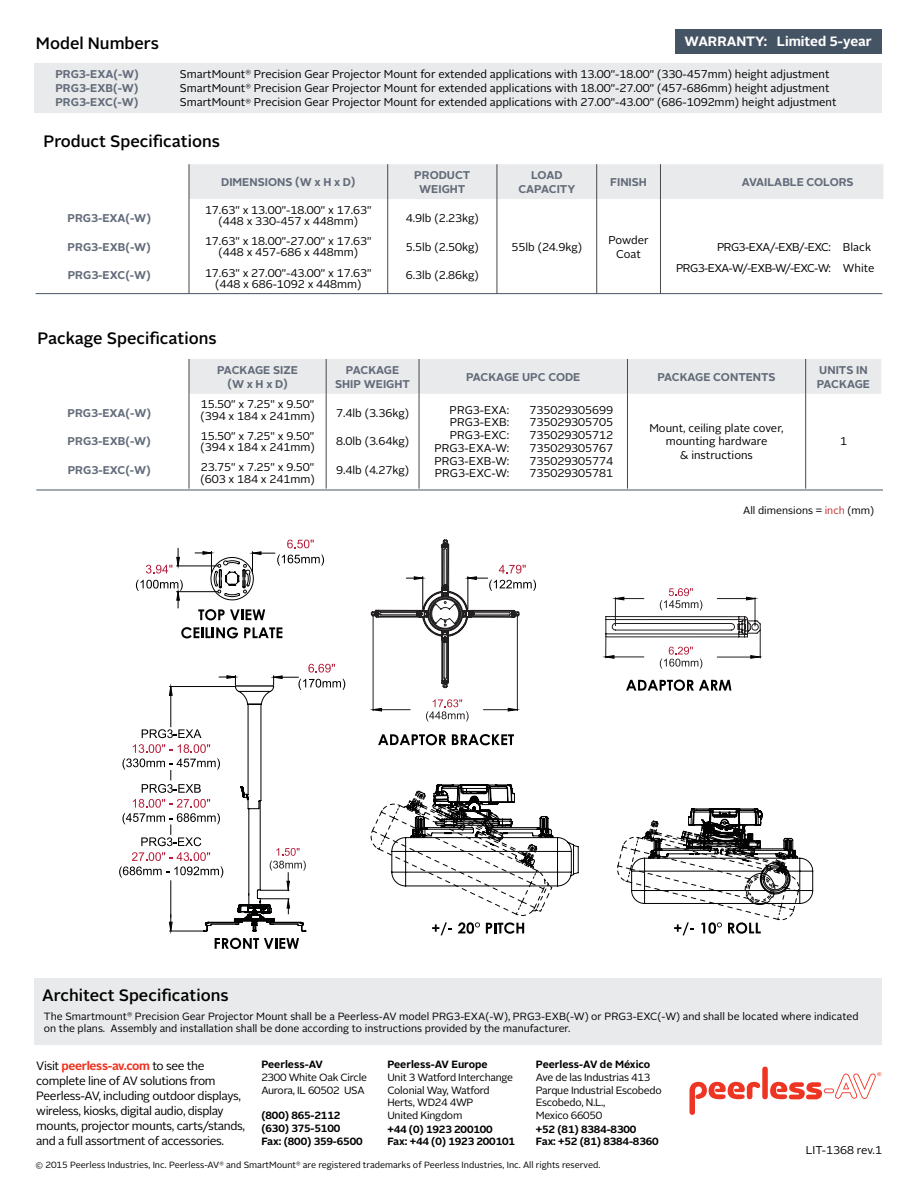
<style>
.page{position:relative;width:918px;height:1188px;background:#fff}
.page>*{position:absolute;margin:0;border:0;box-sizing:border-box;transform-origin:0 0}
.t1{font:500 16.5px "Alright Sans";color:#000}
.t2{font:700 13.5px "Alright Sans";color:#fff}
.t3{font:12px/15px "Alright Sans";letter-spacing:-.03em;color:#000}
.t4{font:11.25px/12.8px "Alright Sans";color:#000;text-align:center}
.t5{font:700 11.25px/14.2px "Alright Sans";color:#626b79;text-align:center}
.t6{font:11.25px/21px "Alright Sans";letter-spacing:-.05em;color:#000;text-align:right}
.t7{font:10.5px/12px "Alright Sans";letter-spacing:-.005em;color:#000}
.t8{font:10.5px/12.6px "Alright Sans";letter-spacing:-.025em;color:#000}
.t9{font:700 10.5px/12.6px "Alright Sans";letter-spacing:-.01em;color:#000}
.t10{font:9px "Alright Sans";color:#000}
.s1{color:#be302b}
.s2{font-weight:700;color:#ee3524}
</style>
<div class="page">
<svg style="left:689px;top:1082px;width:71px;height:33px"></svg>
<div style="left:762px;top:1067px;width:6px;height:32px;background:#ee3524;border-radius:3px"></div>
<svg style="left:770px;top:1072px;width:111px;height:28px"></svg>
<div style="left:34px;top:978px;width:848px;height:67px;background:#e9eaeb"></div>
<div style="left:34px;top:63px;width:848px;height:50px;background:#e9eaeb"></div>
<div style="left:190px;top:359px;width:691px;height:35px;background:#e9eaeb"></div>
<hr style="left:326px;top:359px;width:1px;height:35px;background:#48484a">
<hr style="left:419px;top:359px;width:1px;height:35px;background:#48484a">
<hr style="left:627px;top:359px;width:1px;height:35px;background:#48484a">
<hr style="left:805px;top:359px;width:1px;height:35px;background:#48484a">
<hr style="left:326px;top:394px;width:1px;height:95px;background:#48484a">
<hr style="left:627px;top:394px;width:1px;height:95px;background:#48484a">
<hr style="left:805px;top:394px;width:1px;height:95px;background:#48484a">
<hr style="left:189px;top:359px;width:1px;height:35px;background:#48484a">
<hr style="left:189px;top:394px;width:1px;height:95px;background:#48484a">
<hr style="left:419px;top:394px;width:1px;height:95px;background:#48484a">
<div style="left:190px;top:164px;width:693px;height:35px;background:#e9eaeb"></div>
<hr style="left:189px;top:164px;width:1px;height:35px;background:#48484a">
<hr style="left:387px;top:164px;width:1px;height:35px;background:#48484a">
<hr style="left:497px;top:164px;width:1px;height:35px;background:#48484a">
<hr style="left:596px;top:164px;width:1px;height:35px;background:#48484a">
<hr style="left:660px;top:164px;width:1px;height:35px;background:#48484a">
<hr style="left:189px;top:199px;width:1px;height:95px;background:#48484a">
<hr style="left:387px;top:199px;width:1px;height:95px;background:#48484a">
<hr style="left:497px;top:199px;width:1px;height:95px;background:#48484a">
<hr style="left:596px;top:199px;width:1px;height:95px;background:#48484a">
<hr style="left:660px;top:199px;width:1px;height:95px;background:#48484a">
<div style="left:675px;top:29px;width:206px;height:24px;background:#455464"></div>
<hr style="left:36px;top:490px;width:847px;height:1px;background:#455464">
<hr style="left:36px;top:293px;width:846px;height:1px;background:#455464">
<svg style="left:215px;top:938px;width:84px;height:11px"></svg>
<svg style="left:198px;top:609px;width:67px;height:11px"></svg>
<svg style="left:181px;top:627px;width:57px;height:11px"></svg>
<svg style="left:244px;top:627px;width:38px;height:11px"></svg>
<hr style="left:177px;top:591px;width:41px;height:1px;background:#000">
<hr style="left:177px;top:566px;width:41px;height:1px;background:#000">
<svg style="left:136px;top:580px;width:47px;height:28px"></svg>
<svg style="left:146px;top:548px;width:34px;height:26px"></svg>
<svg style="left:195px;top:540px;width:129px;height:61px"></svg>
<svg style="left:119px;top:664px;width:226px;height:268px"></svg>
<svg style="left:378px;top:734px;width:68px;height:11px"></svg>
<svg style="left:452px;top:734px;width:62px;height:11px"></svg>
<svg style="left:426px;top:711px;width:43px;height:10px"></svg>
<svg style="left:370px;top:539px;width:391px;height:172px"></svg>
<hr style="left:422px;top:577px;width:1px;height:32px;background:#000">
<hr style="left:468px;top:577px;width:1px;height:32px;background:#000">
<svg style="left:406px;top:576px;width:18px;height:4px"></svg>
<svg style="left:467px;top:565px;width:69px;height:26px"></svg>
<svg style="left:508px;top:708px;width:10px;height:4px"></svg>
<svg style="left:372px;top:708px;width:10px;height:4px"></svg>
<svg style="left:750px;top:655px;width:10px;height:4px"></svg>
<svg style="left:746px;top:596px;width:10px;height:5px"></svg>
<svg style="left:605px;top:655px;width:10px;height:4px"></svg>
<svg style="left:615px;top:596px;width:10px;height:5px"></svg>
<svg style="left:435px;top:784px;width:378px;height:120px"></svg>
<svg style="left:370px;top:790px;width:429px;height:145px"></svg>
<h1 class="t1" style="left:36px;top:32px;width:124px">Model Numbers</h1>
<p class="t2" style="left:685px;top:32px;width:189px">WARRANTY: Limited 5-year</p>
<p class="t5" style="left:55px;top:67px;width:85px">PRG3-EXA(-W)</p>
<p class="t4" style="left:180px;top:68px;width:651px">SmartMount<sup>®</sup> Precision Gear Projector Mount for extended applications with 13.00"-18.00" (330-457mm) height adjustment</p>
<p class="t5" style="left:55px;top:81px;width:85px">PRG3-EXB(-W)</p>
<p class="t4" style="left:180px;top:82px;width:651px">SmartMount<sup>®</sup> Precision Gear Projector Mount for extended applications with 18.00"-27.00" (457-686mm) height adjustment</p>
<p class="t5" style="left:55px;top:95px;width:85px">PRG3-EXC(-W)</p>
<p class="t4" style="left:180px;top:96px;width:658px">SmartMount<sup>®</sup> Precision Gear Projector Mount for extended applications with 27.00"-43.00" (686-1092mm) height adjustment</p>
<h1 class="t1" style="left:44px;top:130px;width:178px">Product Specifications</h1>
<p class="t5" style="left:67px;top:211px;width:85px">PRG3-EXA(-W)</p>
<p class="t5" style="left:68px;top:240px;width:85px">PRG3-EXB(-W)</p>
<p class="t5" style="left:68px;top:268px;width:85px">PRG3-EXC(-W)</p>
<p class="t5" style="left:221px;top:175px;width:136px">DIMENSIONS (W x H x D)</p>
<p class="t5" style="left:414px;top:168px;width:58px">PRODUCT<br>WEIGHT</p>
<p class="t5" style="left:518px;top:168px;width:58px">LOAD<br>CAPACITY</p>
<p class="t5" style="left:610px;top:175px;width:38px">FINISH</p>
<p class="t5" style="left:742px;top:175px;width:114px">AVAILABLE COLORS</p>
<p class="t4" style="left:205px;top:204px;width:168px;line-height:11.2px">17.63" x 13.00"-18.00" x 17.63" (448 x 330-457 x 448mm)</p>
<p class="t4" style="left:205px;top:236px;width:168px;line-height:11.2px">17.63" x 18.00"-27.00" x 17.63" (448 x 457-686 x 448mm)</p>
<p class="t4" style="left:205px;top:267px;width:168px;line-height:11.2px">17.63" x 27.00"-43.00" x 17.63" (448 x 686-1092 x 448mm)</p>
<p class="t4" style="left:406px;top:212px;width:74px">4.9lb (2.23kg)</p>
<p class="t4" style="left:406px;top:241px;width:74px">5.5lb (2.50kg)</p>
<p class="t4" style="left:406px;top:269px;width:74px">6.3lb (2.86kg)</p>
<p class="t4" style="left:512px;top:241px;width:72px">55lb (24.9kg)</p>
<p class="t4" style="left:608px;top:233px;width:42px;line-height:14.2px">Powder<br>Coat</p>
<p class="t6" style="left:676px;top:236px;width:156px">PRG3-EXA/-EXB/-EXC:<br>PRG3-EXA-W/-EXB-W/-EXC-W:</p>
<p class="t4" style="left:843px;top:236px;width:33px;line-height:21px;text-align:left">Black<br>White</p>
<h1 class="t1" style="left:37px;top:326px;width:181px">Package Specifications</h1>
<p class="t5" style="left:67px;top:406px;width:85px">PRG3-EXA(-W)</p>
<p class="t5" style="left:68px;top:434px;width:85px">PRG3-EXB(-W)</p>
<p class="t5" style="left:68px;top:463px;width:85px">PRG3-EXC(-W)</p>
<p class="t5" style="left:217px;top:363px;width:82px">PACKAGE SIZE (W x H x D)</p>
<p class="t5" style="left:335px;top:363px;width:76px">PACKAGE<br>SHIP WEIGHT</p>
<p class="t5" style="left:466px;top:370px;width:116px">PACKAGE UPC CODE</p>
<p class="t5" style="left:657px;top:370px;width:120px">PACKAGE CONTENTS</p>
<p class="t5" style="left:817px;top:363px;width:55px;text-align:left">UNITS IN<br>PACKAGE</p>
<p class="t4" style="left:200px;top:399px;width:116px;line-height:11.2px;text-align:left">15.50" x 7.25" x 9.50" (394 x 184 x 241mm)</p>
<p class="t4" style="left:200px;top:431px;width:116px;line-height:11.2px;text-align:left">15.50" x 7.25" x 9.50" (394 x 184 x 241mm)</p>
<p class="t4" style="left:200px;top:462px;width:116px;line-height:11.2px;text-align:left">23.75" x 7.25" x 9.50" (603 x 184 x 241mm)</p>
<p class="t4" style="left:336px;top:407px;width:74px">7.4lb (3.36kg)</p>
<p class="t4" style="left:336px;top:435px;width:74px">8.0lb (3.64kg)</p>
<p class="t4" style="left:336px;top:464px;width:74px">9.4lb (4.27kg)</p>
<p class="t4" style="left:434px;top:403px;width:76px;text-align:right">PRG3-EXA:<br>PRG3-EXB:<br>PRG3-EXC:<br>PRG3-EXA-W:<br>PRG3-EXB-W:<br>PRG3-EXC-W:</p>
<p class="t4" style="left:529px;top:403px;width:85px;text-align:justify">735029305699<br>735029305705<br>735029305712<br>735029305767<br>735029305774<br>735029305781</p>
<p class="t4" style="left:649px;top:421px;width:136px;line-height:13.5px">Mount, ceiling plate cover, mounting hardware<br>&amp; instructions</p>
<p class="t4" style="left:840px;top:435px;width:8px">1</p>
<p class="t7" style="left:743px;top:504px;width:133px">All dimensions = <span class="s1">inch</span> (mm)</p>
<h1 class="t1" style="left:42px;top:984px;width:188px">Architect Specifications</h1>
<p class="t7" style="left:44px;top:1010px;width:816px">The Smartmount<sup>®</sup> Precision Gear Projector Mount shall be a Peerless-AV model PRG3-EXA(-W), PRG3-EXB(-W) or PRG3-EXC(-W) and shall be located where indicated on the plans. Assembly and installation shall be done according to instructions provided by the manufacturer.</p>
<p class="t9" style="left:536px;top:1059px;width:116px">Peerless-AV de México</p>
<p class="t8" style="left:536px;top:1071px;width:127px">Ave de las Industrias 413<br>Parque Industrial Escobedo<br>Escobedo, N.L.,<br>Mexico 66050</p>
<p class="t9" style="left:261px;top:1059px;width:63px">Peerless-AV</p>
<p class="t8" style="left:261px;top:1071px;width:107px">2300 White Oak Circle<br>Aurora, IL 60502 USA</p>
<p class="t9" style="left:387px;top:1059px;width:102px">Peerless-AV Europe</p>
<p class="t8" style="left:387px;top:1071px;width:127px">Unit 3 Watford Interchange<br>Colonial Way, Watford<br>Herts, WD24 4WP<br>United Kingdom</p>
<p class="t3" style="left:36px;top:1058px;width:210px">Visit <span class="s2">peerless-av.com</span> to see the complete line of AV solutions from Peerless-AV, including outdoor displays, wireless, kiosks, digital audio, display mounts, projector mounts, carts/stands, and a full assortment of accessories.</p>
<p class="t10" style="left:35px;top:1159px;width:566px">© 2015 Peerless Industries, Inc. Peerless-AV<sup>®</sup> and SmartMount<sup>®</sup> are registered trademarks of Peerless Industries, Inc. All rights reserved.</p>
<p class="t9" style="left:261px;top:1109px;width:103px">(800) 865-2112 (630) 375-5100<br>Fax: (800) 359-6500</p>
<p class="t9" style="left:387px;top:1123px;width:129px">+44 (0) 1923 200100<br>Fax: +44 (0) 1923 200101</p>
<p class="t9" style="left:536px;top:1123px;width:124px">+52 (81) 8384-8300<br>Fax: +52 (81) 8384-8360</p>
<p class="t4" style="left:806px;top:1144px;width:78px">LIT-1368 rev.1</p>
</div>
